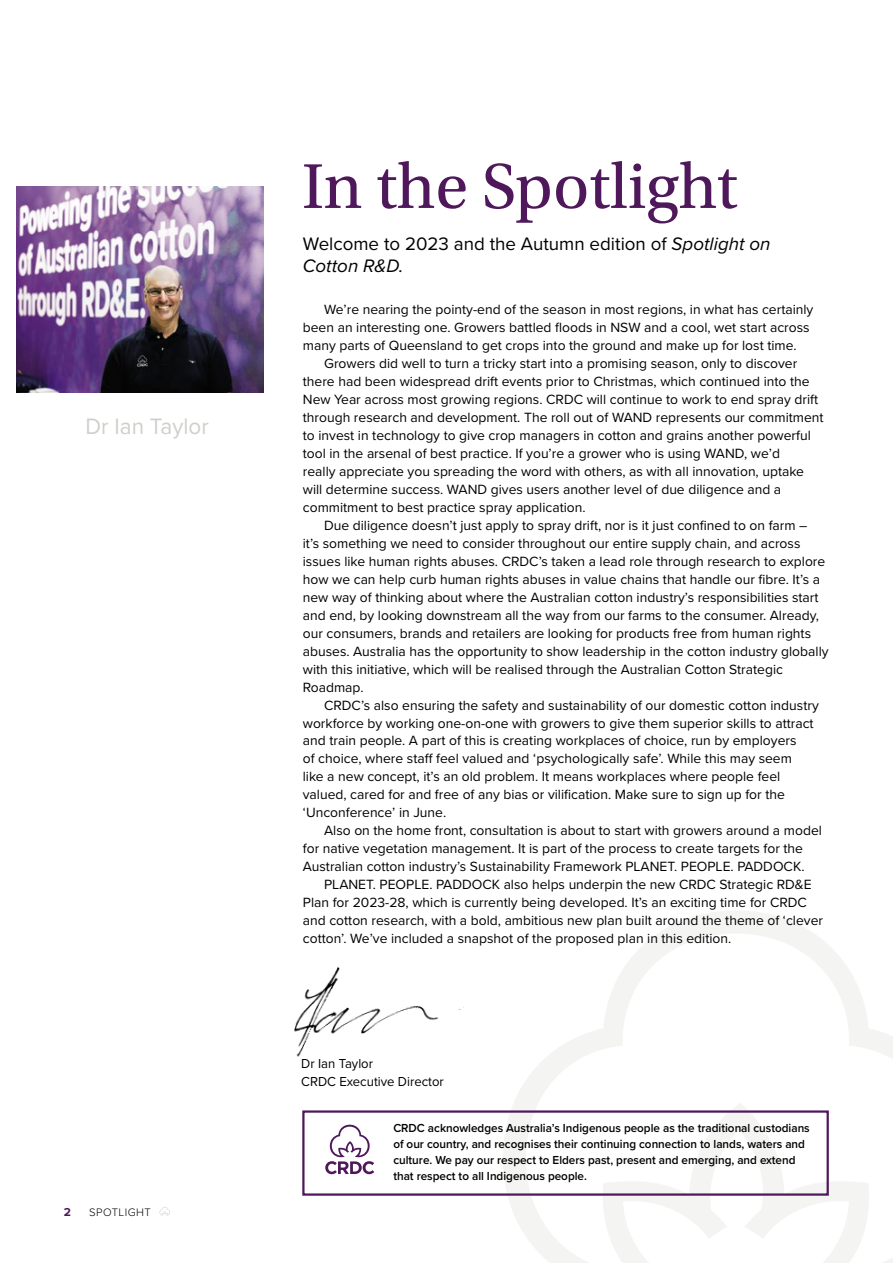
<style>
.page{position:relative;width:893px;height:1263px;background:#fff}
.page>*{position:absolute;margin:0;border:0;box-sizing:border-box;transform-origin:0 0}
.t1{font:66.75px "Utopia Std";color:#4f185b}
.t2{font:23.1px "Proxima Nova";color:#cfcfcb}
.t3{font:18.75px/22.5px "Proxima Nova";color:#000}
.t4{font:13.8px/18px "Proxima Nova";color:#000}
.t5{font:13.5px/17.2px "Proxima Nova";color:#000}
.t6{font:600 12px/15.9px "Proxima Nova";color:#000}
.t7{font:700 12px "Proxima Nova";color:#4f185b}
.t8{font:300 11.25px "Proxima Nova";letter-spacing:.04em;color:#000}
.s1{font-style:italic}
</style>
<div class="page">
<svg style="left:160px;top:1207px;width:10px;height:8px"></svg>
<svg style="left:503px;top:911px;width:390px;height:352px"></svg>
<img style="left:17px;top:186px;width:247px;height:206px">
<img style="left:294px;top:967px;width:170px;height:90px">
<div style="left:302px;top:1110px;width:527px;height:86px;border:2px solid #4f185b"></div>
<svg style="left:325px;top:1125px;width:49px;height:49px"></svg>
<h2 class="t2" style="left:86px;top:409px;width:125px">Dr Ian Taylor</h2>
<p class="t7" style="left:64px;top:1203px;width:9px">2</p>
<p class="t8" style="left:89px;top:1203px;width:63px">SPOTLIGHT</p>
<h1 class="t1" style="left:302px;top:150px;width:437px">In the Spotlight</h1>
<h3 class="t3" style="left:303px;top:231px;width:469px">Welcome to 2023 and the Autumn edition of <span class="s1">Spotlight on<br>Cotton R&amp;D.</span></h3>
<p class="t4" style="left:303px;top:299px;width:512px;text-indent:21px">We’re nearing the pointy-end of the season in most regions, in what has certainly been an interesting one. Growers battled floods in NSW and a cool, wet start across many parts of Queensland to get crops into the ground and make up for lost time.</p>
<p class="t4" style="left:303px;top:353px;width:522px;text-indent:21px">Growers did well to turn a tricky start into a promising season, only to discover there had been widespread drift events prior to Christmas, which continued into the New Year across most growing regions. CRDC will continue to work to end spray drift through research and development. The roll out of WAND represents our commitment to invest in technology to give crop managers in cotton and grains another powerful tool in the arsenal of best practice. If you’re a grower who is using WAND, we’d<br>really appreciate you spreading the word with others, as with all innovation, uptake will determine success. WAND gives users another level of due diligence and a commitment to best practice spray application.</p>
<p class="t4" style="left:303px;top:515px;width:527px;text-indent:21px">Due diligence doesn’t just apply to spray drift, nor is it just confined to on farm –<br>it’s something we need to consider throughout our entire supply chain, and across issues like human rights abuses. CRDC’s taken a lead role through research to explore how we can help curb human rights abuses in value chains that handle our fibre. It’s a new way of thinking about where the Australian cotton industry’s responsibilities start and end, by looking downstream all the way from our farms to the consumer. Already, our consumers, brands and retailers are looking for products free from human rights abuses. Australia has the opportunity to show leadership in the cotton industry globally with this initiative, which will be realised through the Australian Cotton Strategic Roadmap.</p>
<p class="t4" style="left:303px;top:695px;width:517px;text-indent:21px">CRDC’s also ensuring the safety and sustainability of our domestic cotton industry workforce by working one-on-one with growers to give them superior skills to attract and train people. A part of this is creating workplaces of choice, run by employers<br>of choice, where staff feel valued and ‘psychologically safe’. While this may seem<br>like a new concept, it’s an old problem. It means workplaces where people feel valued, cared for and free of any bias or vilification. Make sure to sign up for the ‘Unconference’ in June.</p>
<p class="t4" style="left:303px;top:821px;width:521px;text-indent:21px">Also on the home front, consultation is about to start with growers around a model for native vegetation management. It is part of the process to create targets for the<br>Australian cotton industry’s Sustainability Framework PLANET. PEOPLE. PADDOCK.</p>
<p class="t4" style="left:303px;top:875px;width:522px;text-indent:21px">PLANET. PEOPLE. PADDOCK also helps underpin the new CRDC Strategic RD&amp;E Plan for 2023-28, which is currently being developed. It’s an exciting time for CRDC and cotton research, with a bold, ambitious new plan built around the theme of ‘clever cotton’. We’ve included a snapshot of the proposed plan in this edition.</p>
<p class="t5" style="left:301px;top:1054px;width:144px">Dr Ian Taylor<br>CRDC Executive Director</p>
<p class="t6" style="left:393px;top:1120px;width:418px">CRDC acknowledges Australia’s Indigenous people as the traditional custodians of our country, and recognises their continuing connection to lands, waters and culture. We pay our respect to Elders past, present and emerging, and extend that respect to all Indigenous people.</p>
</div>
